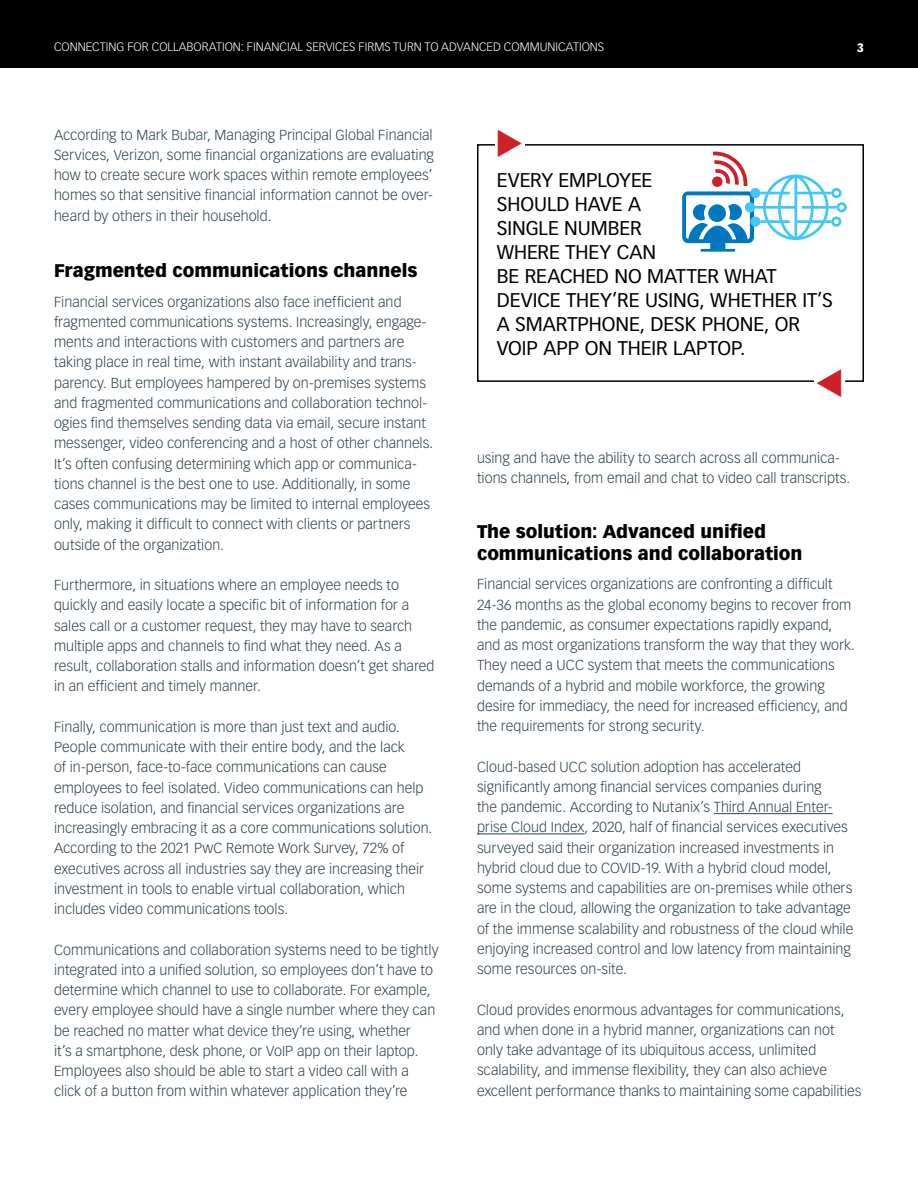
<style>
.page{position:relative;width:918px;height:1188px;background:#fff}
.page>*{position:absolute;margin:0;border:0;box-sizing:border-box;transform-origin:0 0}
.t1{font:19.5px/24px "Vectora LH";color:#000}
.t2{font:900 18px/21.8px "Vectora LH";color:#000}
.t3{font:300 14.25px/20.2px "Vectora LH";color:#2d424d}
.t4{font:300 12px "Vectora LH";color:#fff}
.t5{font:900 12px "Vectora LH";color:#fff}
</style>
<div class="page">
<div style="left:0;top:0;width:918px;height:68px;background:#000"></div>
<div style="left:477px;top:144px;width:387px;height:238px;border:2px solid #000"></div>
<hr style="left:714px;top:813px;width:119px;height:1px;background:#2d424d">
<hr style="left:477px;top:834px;width:108px;height:1px;background:#2d424d">
<div style="left:814px;top:374px;width:30px;height:15px;background:#fff"></div>
<div style="left:495px;top:137px;width:30px;height:15px;background:#fff"></div>
<svg style="left:682px;top:151px;width:165px;height:101px"></svg>
<p class="t4" style="left:54px;top:40px;width:552px">CONNECTING FOR COLLABORATION: FINANCIAL SERVICES FIRMS TURN TO ADVANCED COMMUNICATIONS</p>
<p class="t5" style="left:857px;top:40px;width:9px">3</p>
<p class="t3" style="left:54px;top:125px;width:382px;text-align:justify">According to Mark Bubar, Managing Principal Global Financial Services, Verizon, some financial organizations are evaluating how to create secure work spaces within remote employees’ homes so that sensitive financial information cannot be over&shy;heard by others in their household.</p>
<p class="t2" style="left:54px;top:259px;width:365px">Fragmented communications channels</p>
<p class="t3" style="left:54px;top:292px;width:381px">Financial services organizations also face inefficient and fragmented communications systems. Increasingly, engage&shy;ments and interactions with customers and partners are taking place in real time, with instant availability and trans&shy;parency. But employees hampered by on-premises systems and fragmented communications and collaboration technol&shy;ogies find themselves sending data via email, secure instant messenger, video conferencing and a host of other channels.<br>It’s often confusing determining which app or communica&shy;tions channel is the best one to use. Additionally, in some cases communications may be limited to internal employees only, making it difficult to connect with clients or partners outside of the organization.</p>
<p class="t3" style="left:54px;top:575px;width:382px">Furthermore, in situations where an employee needs to quickly and easily locate a specific bit of information for a sales call or a customer request, they may have to search multiple apps and channels to find what they need. As a result, collaboration stalls and information doesn’t get shared in an efficient and timely manner.</p>
<p class="t3" style="left:54px;top:717px;width:380px">Finally, communication is more than just text and audio.<br>People communicate with their entire body, and the lack<br>of in-person, face-to-face communications can cause employees to feel isolated. Video communications can help reduce isolation, and financial services organizations are increasingly embracing it as a core communications solution.<br>According to the 2021 PwC Remote Work Survey, 72% of executives across all industries say they are increasing their investment in tools to enable virtual collaboration, which includes video communications tools.</p>
<p class="t3" style="left:54px;top:940px;width:386px">Communications and collaboration systems need to be tightly integrated into a unified solution, so employees don’t have to determine which channel to use to collaborate. For example, every employee should have a single number where they can be reached no matter what device they’re using, whether<br>it’s a smartphone, desk phone, or VoIP app on their laptop.<br>Employees also should be able to start a video call with a click of a button from within whatever application they’re</p>
<p class="t1" style="left:497px;top:168px;width:338px">EVERY EMPLOYEE<br>SHOULD HAVE A<br>SINGLE NUMBER<br>WHERE THEY CAN<br>BE REACHED NO MATTER WHAT<br>DEVICE THEY’RE USING, WHETHER IT’S<br>A SMARTPHONE, DESK PHONE, OR<br>VOIP APP ON THEIR LAPTOP.</p>
<p class="t3" style="left:477px;top:448px;width:375px">using and have the ability to search across all communica&shy;tions channels, from email and chat to video call transcripts.</p>
<p class="t2" style="left:477px;top:521px;width:327px">The solution: Advanced unified communications and collaboration</p>
<p class="t3" style="left:477px;top:574px;width:379px">Financial services organizations are confronting a difficult 24-36 months as the global economy begins to recover from the pandemic, as consumer expectations rapidly expand, and as most organizations transform the way that they work.<br>They need a UCC system that meets the communications demands of a hybrid and mobile workforce, the growing desire for immediacy, the need for increased efficiency, and the requirements for strong security.</p>
<p class="t3" style="left:477px;top:757px;width:378px">Cloud-based UCC solution adoption has accelerated significantly among financial services companies during<br>the pandemic. According to Nutanix’s Third Annual Enter&shy;prise Cloud Index, 2020, half of financial services executives surveyed said their organization increased investments in hybrid cloud due to COVID-19. With a hybrid cloud model, some systems and capabilities are on-premises while others are in the cloud, allowing the organization to take advantage of the immense scalability and robustness of the cloud while enjoying increased control and low latency from maintaining some resources on-site.</p>
<p class="t3" style="left:477px;top:1000px;width:386px">Cloud provides enormous advantages for communications, and when done in a hybrid manner, organizations can not only take advantage of its ubiquitous access, unlimited scalability, and immense flexibility, they can also achieve excellent performance thanks to maintaining some capabilities</p>
</div>
